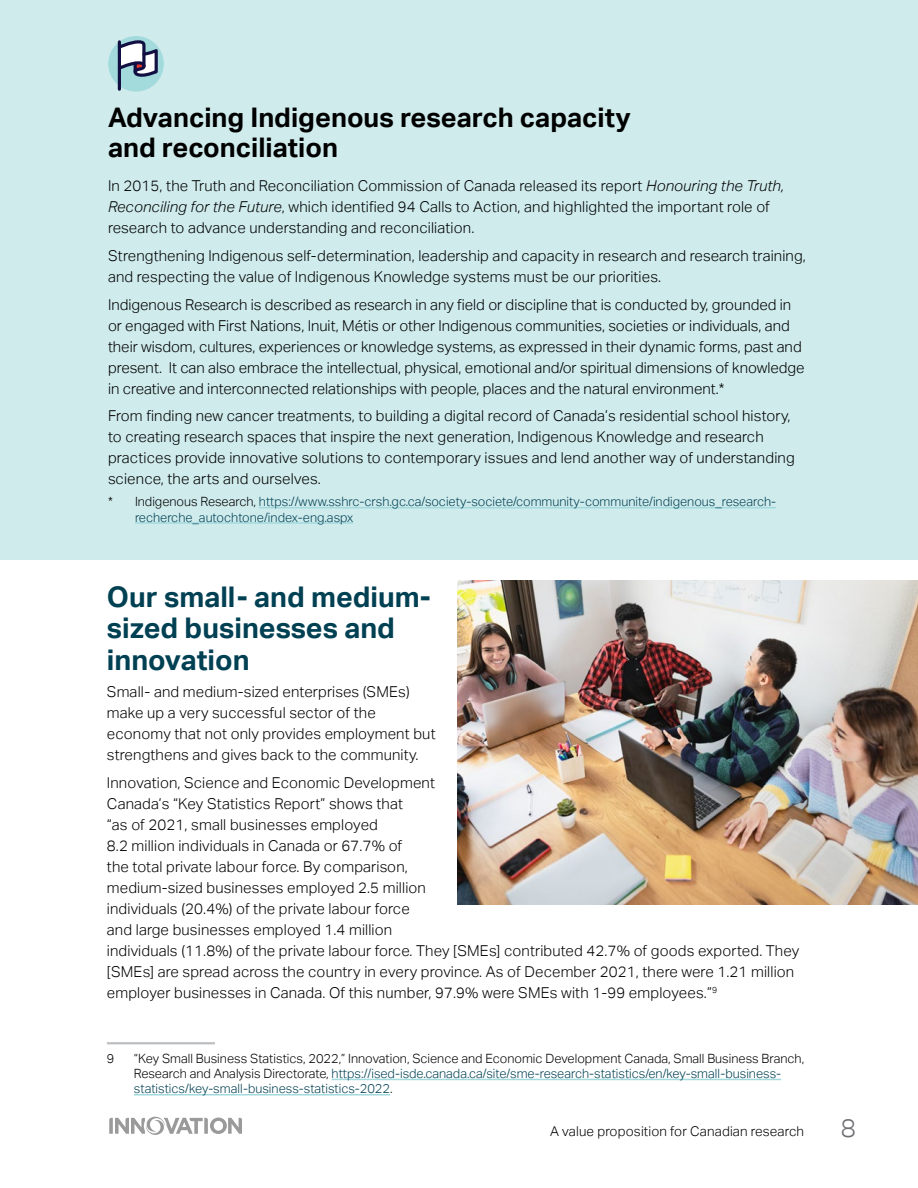
<style>
.page{position:relative;width:918px;height:1188px;background:#fff}
.page>*{position:absolute;margin:0;border:0;box-sizing:border-box;transform-origin:0 0}
.t1{font:700 28.5px/31.5px "Aktiv Grotesk";color:#004053}
.H2_no_Toc{font:700 27px/30px "Aktiv Grotesk";color:#000}
.t2{font:300 25.5px "Aktiv Grotesk";color:#6d6e71}
.Body{font:300 15px/21px "Aktiv Grotesk";letter-spacing:.01em;color:#000}
.t3{font:300 13.5px "Aktiv Grotesk";letter-spacing:.01em;color:#000}
.Footnote{font:300 12.75px/15.3px "Aktiv Grotesk";color:#000}
.Footnote-2{font:300 12.75px/15.3px "Aktiv Grotesk";color:#004053}
.s1{font-style:italic}
.s2{color:#000}
.s3{color:#004053}
</style>
<div class="page">
<svg style="left:109px;top:1117px;width:132px;height:18px"></svg>
<hr style="left:107px;top:1042px;width:108px;height:2px;background:#bcbec0">
<hr style="left:332px;top:1079px;width:449px;height:1px;background:#a2dadd">
<hr style="left:134px;top:1094px;width:256px;height:2px;background:#a2dadd">
<img style="left:458px;top:581px;width:460px;height:323px">
<div style="left:0;top:0;width:918px;height:559px;background:#cfebec"></div>
<hr style="left:259px;top:507px;width:517px;height:1px;background:#a2dadd">
<hr style="left:135px;top:522px;width:218px;height:2px;background:#a2dadd">
<div style="left:108px;top:36px;width:56px;height:56px;background:#a3dbdd;border-radius:50%"></div>
<hr style="left:118px;top:42px;width:3px;height:47px;background:#120f43">
<svg style="left:117px;top:39px;width:42px;height:39px"></svg>
<p class="H2_no_Toc" style="left:108px;top:102px;width:524px">Advancing Indigenous research capacity and reconciliation</p>
<p class="Body" style="left:108px;top:175px;width:678px">In 2015, the Truth and Reconciliation Commission of Canada released its report <span class="s1">Honouring the Truth,<br>Reconciling for the Future</span>, which identified 94 Calls to Action, and highlighted the important role of research to advance understanding and reconciliation.</p>
<p class="Body" style="left:108px;top:245px;width:699px">Strengthening Indigenous self-determination, leadership and capacity in research and research training, and respecting the value of Indigenous Knowledge systems must be our priorities.</p>
<p class="Body" style="left:108px;top:294px;width:698px">Indigenous Research is described as research in any field or discipline that is conducted by, grounded in or engaged with First Nations, Inuit, Métis or other Indigenous communities, societies or individuals, and their wisdom, cultures, experiences or knowledge systems, as expressed in their dynamic forms, past and present. It can also embrace the intellectual, physical, emotional and/or spiritual dimensions of knowledge in creative and interconnected relationships with people, places and the natural environment.*</p>
<p class="Body" style="left:108px;top:406px;width:688px">From finding new cancer treatments, to building a digital record of Canada’s residential school history, to creating research spaces that inspire the next generation, Indigenous Knowledge and research practices provide innovative solutions to contemporary issues and lend another way of understanding science, the arts and ourselves.</p>
<p class="Footnote-2" style="left:135px;top:494px;width:643px;text-indent:-27px"><span class="s2">* Indigenous Research,</span> https://www.sshrc-crsh.gc.ca/society-societe/community-communite/indigenous_research&shy;recherche_autochtone/index-eng.aspx</p>
<h3 class="t1" style="left:107px;top:581px;width:325px">Our small- and medium&shy;sized businesses and innovation</h3>
<p class="Body" style="left:107px;top:682px;width:330px">Small- and medium-sized enterprises (SMEs) make up a very successful sector of the economy that not only provides employment but strengthens and gives back to the community.</p>
<p class="Body" style="left:107px;top:772px;width:694px">Innovation, Science and Economic Development<br>Canada’s “Key Statistics Report” shows that<br>“as of 2021, small businesses employed<br>8.2 million individuals in Canada or 67.7% of<br>the total private labour force. By comparison,<br>medium-sized businesses employed 2.5 million<br>individuals (20.4%) of the private labour force<br>and large businesses employed 1.4 million<br>individuals (11.8%) of the private labour force. They [SMEs] contributed 42.7% of goods exported. They [SMEs] are spread across the country in every province. As of December 2021, there were 1.21 million employer businesses in Canada. Of this number, 97.9% were SMEs with 1-99 employees.”<sup>9</sup></p>
<p class="Footnote" style="left:107px;top:1051px;width:9px">9</p>
<p class="Footnote" style="left:134px;top:1051px;width:672px">“Key Small Business Statistics, 2022,” Innovation, Science and Economic Development Canada, Small Business Branch,<br>Research and Analysis Directorate, <span class="s3">https://ised-isde.canada.ca/site/sme-research-statistics/en/key-small-business&shy;statistics/key-small-business-statistics-2022</span>.</p>
<p class="t3" style="left:550px;top:1124px;width:256px">A value proposition for Canadian research</p>
<h3 class="t2" style="left:841px;top:1113px;width:17px">8</h3>
</div>
